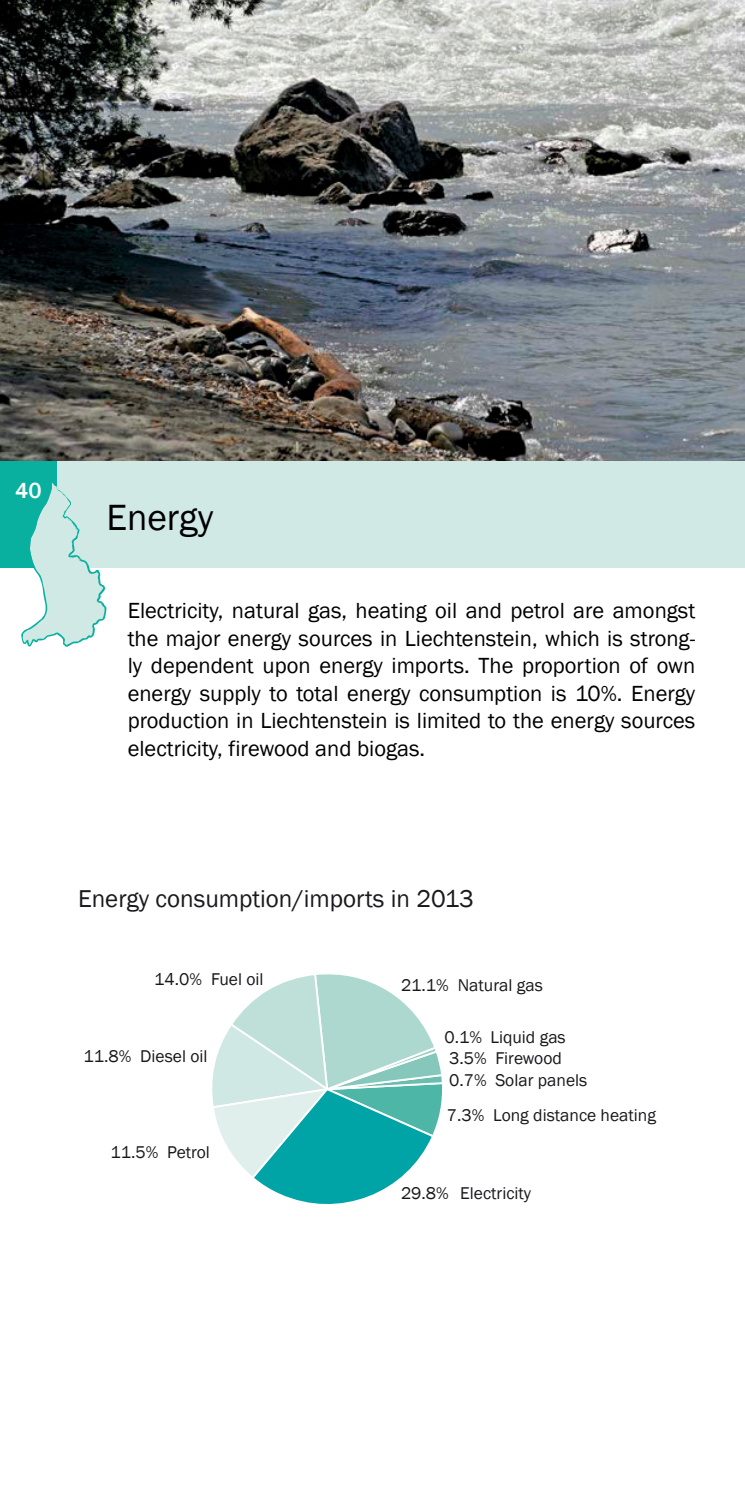
<style>
.page{position:relative;width:745px;height:1489px;background:#fff}
.page>*{position:absolute;margin:0;border:0;box-sizing:border-box;transform-origin:0 0}
.t1{font:37.5px "Franklin Gothic";color:#000}
.t2{font:25px "Franklin Gothic";color:#19181c}
.t3{font:22.5px/27.5px "Franklin Gothic";color:#000;text-align:justify}
.t4{font:500 22.5px "Franklin Gothic";color:#fff}
.t5{font:17.5px "Franklin Gothic";color:#19181c}
</style>
<div class="page">
<img style="left:0;top:0;width:744px;height:461px">
<div style="left:0;top:461px;width:744px;height:106px;background:#d0e9e4"></div>
<div style="left:0;top:461px;width:57px;height:106px;background:#09b0a0"></div>
<svg style="left:21px;top:482px;width:87px;height:165px"></svg>
<svg style="left:212px;top:974px;width:230px;height:230px"></svg>
<p class="t4" style="left:15px;top:476px;width:28px">40</p>
<h1 class="t1" style="left:106px;top:494px;width:108px">Energy</h1>
<p class="t3" style="left:128px;top:597px;width:568px">Electricity, natural gas, heating oil and petrol are amongst the major energy sources in Liechtenstein, which is strong&shy;ly dependent upon energy imports. The proportion of own energy supply to total energy consumption is 10%. Energy production in Liechtenstein is limited to the energy sources electricity, firewood and biogas.</p>
<p class="t2" style="left:78px;top:883px;width:397px">Energy consumption/imports in 2013</p>
<p class="t5" style="left:154px;top:968px;width:49px">14.0%</p>
<p class="t5" style="left:401px;top:973px;width:49px">21.1%</p>
<p class="t5" style="left:211px;top:968px;width:54px">Fuel oil</p>
<p class="t5" style="left:457px;top:973px;width:87px">Natural gas</p>
<p class="t5" style="left:83px;top:1045px;width:49px">11.8%</p>
<p class="t5" style="left:140px;top:1045px;width:69px">Diesel oil</p>
<p class="t5" style="left:444px;top:1026px;width:39px">0.1%</p>
<p class="t5" style="left:449px;top:1069px;width:39px">0.7%</p>
<p class="t5" style="left:490px;top:1026px;width:77px">Liquid gas</p>
<p class="t5" style="left:495px;top:1069px;width:93px">Solar panels</p>
<p class="t5" style="left:449px;top:1047px;width:39px">3.5%</p>
<p class="t5" style="left:495px;top:1047px;width:68px">Firewood</p>
<p class="t5" style="left:446px;top:1104px;width:39px">7.3%</p>
<p class="t5" style="left:492px;top:1104px;width:164px">Long distance heating</p>
<p class="t5" style="left:110px;top:1141px;width:49px">11.5%</p>
<p class="t5" style="left:167px;top:1141px;width:44px">Petrol</p>
<p class="t5" style="left:401px;top:1181px;width:49px">29.8%</p>
<p class="t5" style="left:460px;top:1181px;width:72px">Electricity</p>
</div>
